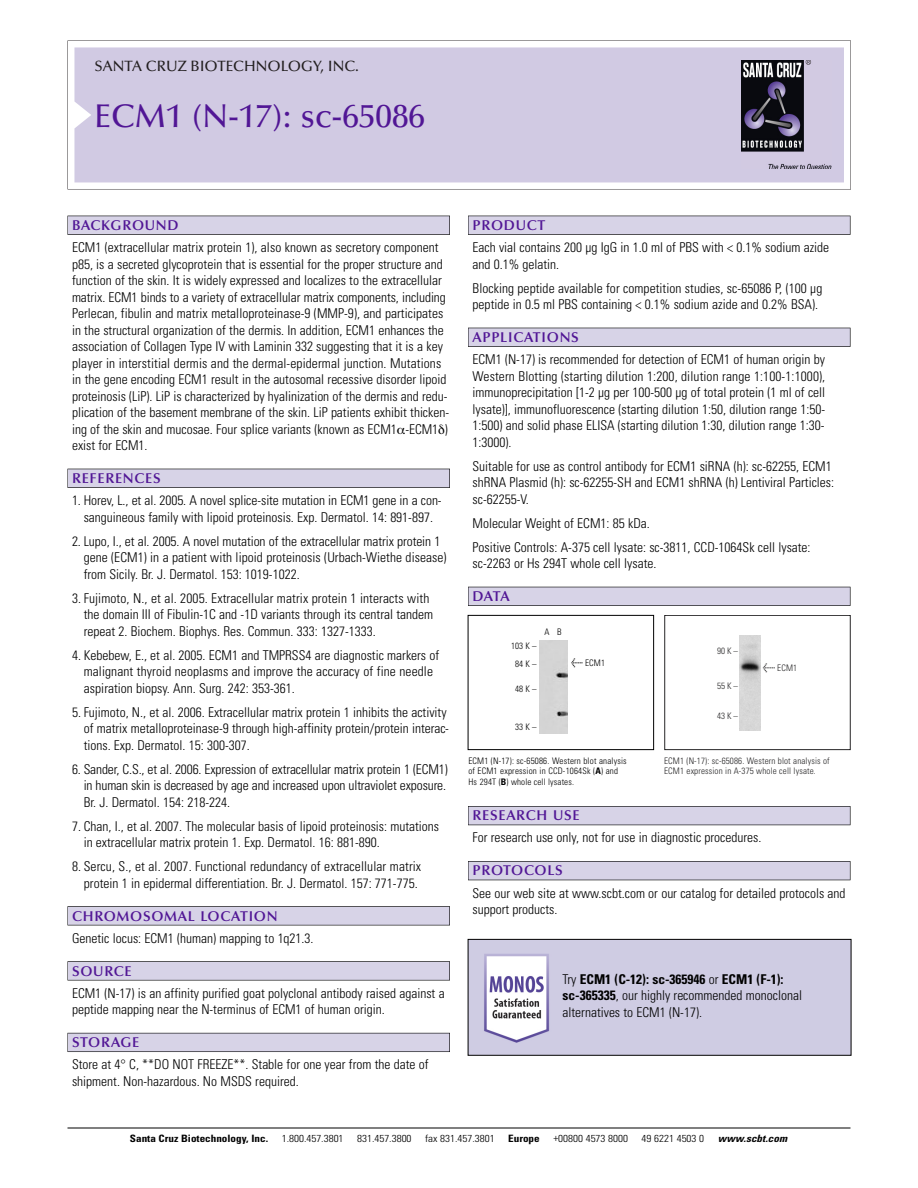
<style>
.page{position:relative;width:918px;height:1188px;background:#fff}
.page>*{position:absolute;margin:0;border:0;box-sizing:border-box;transform-origin:0 0}
.t1{font:500 33px "Optima";color:#511695}
.t2{font:500 15px "Optima";color:#231f20}
.t3{font:600 14.25px "Optima";letter-spacing:.05em;color:#511695}
.t4{font:300 condensed 13.5px/16.5px "Univers";color:#000}
.t5{font:300 condensed 10.2px "Univers";color:#000;scale:1.1 1}
.t6{font:700 condensed 10.2px "Univers";color:#000;scale:1.1 1}
.t7{font:italic 700 condensed 10.2px "Univers";letter-spacing:.005em;color:#000;scale:1.1 1}
.t8{font:300 condensed 9px/10.5px "Univers";letter-spacing:.02em;color:#000}
.t9{font:9px/10.5px "Univers Condensed Light+WOLEXE";letter-spacing:.015em;color:#272627}
.s1{font-family:"Meta Plus";font-weight:400;font-stretch:normal;font-size:10.5px}
.s2{font-family:"Meta Plus Book Roman+QNTEDA";font-size:10.5px}
.s3{font-weight:700}
</style>
<div class="page">
<svg style="left:68px;top:40px;width:783px;height:149px"></svg>
<div style="left:74px;top:47px;width:770px;height:135px;background:#d1cae3"></div>
<img style="left:741px;top:60px;width:90px;height:108px">
<div style="left:68px;top:216px;width:382px;height:19px;background:#525155"></div>
<div style="left:68px;top:216px;width:381px;height:18px;background:#d7d3e7"></div>
<div style="left:68px;top:469px;width:382px;height:19px;background:#515055"></div>
<div style="left:68px;top:469px;width:381px;height:18px;background:#d7d3e7"></div>
<div style="left:68px;top:906px;width:382px;height:19px;background:#545357"></div>
<div style="left:68px;top:907px;width:381px;height:18px;background:#d7d3e7"></div>
<div style="left:68px;top:961px;width:382px;height:19px;background:#575759"></div>
<div style="left:68px;top:962px;width:381px;height:18px;background:#d7d3e7"></div>
<div style="left:68px;top:1033px;width:382px;height:19px;background:#5b5a62"></div>
<div style="left:68px;top:1033px;width:381px;height:18px;background:#d7d3e7"></div>
<div style="left:468px;top:216px;width:382px;height:19px;background:#525155"></div>
<div style="left:468px;top:216px;width:382px;height:18px;background:#d7d3e7"></div>
<div style="left:468px;top:328px;width:382px;height:19px;background:#515055"></div>
<div style="left:468px;top:328px;width:382px;height:18px;background:#d7d3e7"></div>
<div style="left:468px;top:587px;width:382px;height:19px;background:#525158"></div>
<div style="left:468px;top:587px;width:382px;height:18px;background:#d7d3e7"></div>
<div style="left:468px;top:806px;width:382px;height:19px;background:#535259"></div>
<div style="left:468px;top:807px;width:382px;height:18px;background:#d7d3e7"></div>
<div style="left:468px;top:861px;width:382px;height:19px;background:#525158"></div>
<div style="left:468px;top:862px;width:382px;height:18px;background:#d7d3e7"></div>
<hr style="left:68px;top:1128px;width:782px;height:1px;background:#000">
<div style="left:468px;top:615px;width:186px;height:135px;border:1px solid #000"></div>
<div style="left:540px;top:640px;width:28px;height:93px;background:#d4d4d4"></div>
<div style="left:664px;top:615px;width:186px;height:135px;border:1px solid #272627"></div>
<img style="left:739px;top:635px;width:22px;height:95px">
<img style="left:470px;top:941px;width:379px;height:113px">
<div style="left:468px;top:939px;width:383px;height:117px;border:1px solid #000"></div>
<p class="t2" style="left:94px;top:61px;width:266px">SANTA CRUZ BIOTECHNOLOGY, INC.</p>
<h1 class="t1" style="left:94px;top:103px;width:332px">ECM1 (N-17): sc-65086</h1>
<p class="t3" style="left:72px;top:219px;width:108px">BACKGROUND</p>
<p class="t4" style="left:72px;top:240px;width:379px">ECM1 (extracellular matrix protein 1), also known as secretory component p85, is a secreted glycoprotein that is essential for the proper structure and function of the skin. It is widely expressed and localizes to the extracellular matrix. ECM1 binds to a variety of extracellular matrix components, including Perlecan, fibulin and matrix metalloproteinase-9 (MMP-9), and participates in the structural organization of the dermis. In addition, ECM1 enhances the association of Collagen Type IV with Laminin 332 suggesting that it is a key player in interstitial dermis and the dermal-epidermal junction. Mutations in the gene encoding ECM1 result in the autosomal recessive disorder lipoid proteinosis (LiP). LiP is characterized by hyalinization of the dermis and redu&shy;plication of the basement membrane of the skin. LiP patients exhibit thicken&shy;ing of the skin and mucosae. Four splice variants (known as ECM1 -ECM1 ) exist for ECM1.</p>
<p class="t3" style="left:72px;top:473px;width:90px">REFERENCES</p>
<p class="t4" style="left:72px;top:493px;width:371px;text-align:center">1. Horev, L., et al. 2005. A novel splice-site mutation in ECM1 gene in a con&shy;sanguineous family with lipoid proteinosis. Exp. Dermatol. 14: 891-897.</p>
<p class="t4" style="left:84px;top:534px;width:364px;text-indent:-12px">2. Lupo, I., et al. 2005. A novel mutation of the extracellular matrix protein 1 gene (ECM1) in a patient with lipoid proteinosis (Urbach-Wiethe disease) from Sicily. Br. J. Dermatol. 153: 1019-1022.</p>
<p class="t4" style="left:84px;top:591px;width:351px;text-indent:-12px">3. Fujimoto, N., et al. 2005. Extracellular matrix protein 1 interacts with the domain III of Fibulin-1C and -1D variants through its central tandem repeat 2. Biochem. Biophys. Res. Commun. 333: 1327-1333.</p>
<p class="t4" style="left:84px;top:648px;width:357px;text-indent:-12px">4. Kebebew, E., et al. 2005. ECM1 and TMPRSS4 are diagnostic markers of malignant thyroid neoplasms and improve the accuracy of fine needle aspiration biopsy. Ann. Surg. 242: 353-361.</p>
<p class="t4" style="left:84px;top:705px;width:367px;text-indent:-12px">5. Fujimoto, N., et al. 2006. Extracellular matrix protein 1 inhibits the activity of matrix metalloproteinase-9 through high-affinity protein/protein interac&shy;tions. Exp. Dermatol. 15: 300-307.</p>
<p class="t4" style="left:84px;top:762px;width:366px;text-align:justify;text-indent:-12px">6. Sander, C.S., et al. 2006. Expression of extracellular matrix protein 1 (ECM1) in human skin is decreased by age and increased upon ultraviolet exposure.<br>Br. J. Dermatol. 154: 218-224.</p>
<p class="t4" style="left:84px;top:819px;width:357px;text-indent:-12px">7. Chan, I., et al. 2007. The molecular basis of lipoid proteinosis: mutations in extracellular matrix protein 1. Exp. Dermatol. 16: 881-890.</p>
<p class="t4" style="left:72px;top:859px;width:351px;text-align:right">8. Sercu, S., et al. 2007. Functional redundancy of extracellular matrix protein 1 in epidermal differentiation. Br. J. Dermatol. 157: 771-775.</p>
<p class="t3" style="left:72px;top:910px;width:207px">CHROMOSOMAL LOCATION</p>
<p class="t4" style="left:72px;top:931px;width:243px">Genetic locus: ECM1 (human) mapping to 1q21.3.</p>
<p class="t3" style="left:72px;top:965px;width:61px">SOURCE</p>
<p class="t4" style="left:72px;top:986px;width:374px">ECM1 (N-17) is an affinity purified goat polyclonal antibody raised against a peptide mapping near the N-terminus of ECM1 of human origin.</p>
<p class="t3" style="left:72px;top:1037px;width:69px">STORAGE</p>
<p class="t4" style="left:72px;top:1057px;width:358px">Store at 4° C, **DO NOT FREEZE**. Stable for one year from the date of shipment. Non-hazardous. No MSDS required.</p>
<p class="t3" style="left:473px;top:219px;width:74px">PRODUCT</p>
<p class="t4" style="left:473px;top:240px;width:358px">Each vial contains 200 µg IgG in 1.0 ml of PBS with &lt; 0.1% sodium azide and 0.1% gelatin.</p>
<p class="t4" style="left:473px;top:281px;width:351px">Blocking peptide available for competition studies, sc-65086 P, (100 µg peptide in 0.5 ml PBS containing &lt; 0.1% sodium azide and 0.2% BSA).</p>
<p class="t3" style="left:473px;top:332px;width:108px">APPLICATIONS</p>
<p class="t4" style="left:473px;top:352px;width:354px;text-align:justify">ECM1 (N-17) is recommended for detection of ECM1 of human origin by Western Blotting (starting dilution 1:200, dilution range 1:100-1:1000), immunoprecipitation [1-2 µg per 100-500 µg of total protein (1 ml of cell lysate)], immunofluorescence (starting dilution 1:50, dilution range 1:50- 1:500) and solid phase ELISA (starting dilution 1:30, dilution range 1:30- 1:3000).</p>
<p class="t4" style="left:473px;top:459px;width:363px">Suitable for use as control antibody for ECM1 siRNA (h): sc-62255, ECM1 shRNA Plasmid (h): sc-62255-SH and ECM1 shRNA (h) Lentiviral Particles: sc-62255-V.</p>
<p class="t4" style="left:473px;top:512px;width:340px;line-height:24px">Molecular Weight of ECM1: 85 kDa.<br>Positive Controls: A-375 cell lysate: sc-3811, CCD-1064Sk cell lysate:</p>
<p class="t4" style="left:473px;top:556px;width:185px">sc-2263 or Hs 294T whole cell lysate.</p>
<p class="t3" style="left:473px;top:591px;width:39px">DATA</p>
<p class="t8" style="left:545px;top:628px;width:19px">A B</p>
<p class="t8" style="left:511px;top:637px;width:27px;line-height:18px;text-align:center">103 K –<br>84K–</p>
<p class="t8" style="left:515px;top:684px;width:23px">48K–</p>
<p class="t8" style="left:515px;top:722px;width:23px">33K–</p>
<p class="t8" style="left:571px;top:658px;width:35px"><span class="s1">&lt;</span> ECM1</p>
<p class="t9" style="left:717px;top:647px;width:22px">90K–</p>
<p class="t9" style="left:717px;top:681px;width:22px">55K–</p>
<p class="t9" style="left:717px;top:711px;width:22px">43K–</p>
<p class="t9" style="left:763px;top:663px;width:36px"><span class="s2">&lt;</span> ECM1</p>
<p class="t8" style="left:468px;top:756px;width:160px">ECM1 (N-17): sc-65086. Western blot analysis of ECM1 expression in CCD-1064Sk (<span class="s3">A</span>) and<br>Hs 294T (<span class="s3">B</span>) whole cell lysates.</p>
<p class="t9" style="left:664px;top:756px;width:167px">ECM1 (N-17): sc-65086. Western blot analysis of<br>ECM1 expression in A-375 whole cell lysate.</p>
<p class="t3" style="left:473px;top:810px;width:109px">RESEARCH USE</p>
<p class="t4" style="left:473px;top:831px;width:290px">For research use only, not for use in diagnostic procedures.</p>
<p class="t3" style="left:473px;top:865px;width:92px">PROTOCOLS</p>
<p class="t4" style="left:473px;top:886px;width:375px">See our web site at www.scbt.com or our catalog for detailed protocols and support products.</p>
<p class="t4" style="left:563px;top:972px;width:241px">Try <span class="s3">ECM1 (C-12): sc-365946</span> or <span class="s3">ECM1 (F-1): sc-365335</span>, our highly recommended monoclonal alternatives to ECM1 (N-17).</p>
<p class="t6" style="left:130px;top:1135px;width:127px">Santa Cruz Biotechnology, Inc.</p>
<p class="t5" style="left:282px;top:1135px;width:58px">1.800.457.3801</p>
<p class="t5" style="left:357px;top:1135px;width:51px">831.457.3800</p>
<p class="t5" style="left:425px;top:1135px;width:65px">fax 831.457.3801</p>
<p class="t6" style="left:508px;top:1135px;width:30px">Europe</p>
<p class="t5" style="left:553px;top:1135px;width:69px">+00800 4573 8000</p>
<p class="t5" style="left:642px;top:1135px;width:58px">49 6221 4503 0</p>
<p class="t7" style="left:718px;top:1135px;width:64px">www.scbt.com</p>
</div>
